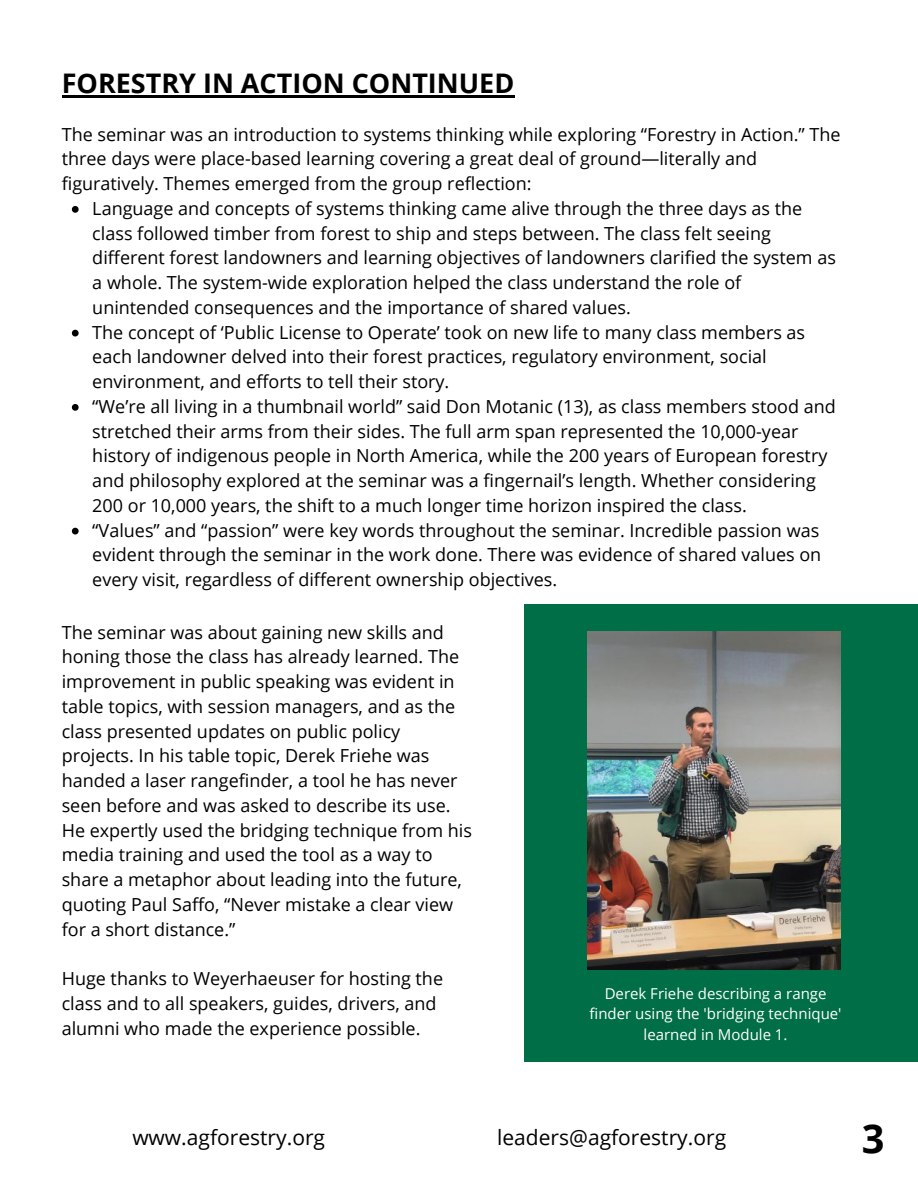
<style>
.page{position:relative;width:918px;height:1188px;background:#fff}
.page>*{position:absolute;margin:0;border:0;box-sizing:border-box;transform-origin:0 0}
.t1{font:700 39.75px "Open Sans";color:#000}
.t2{font:700 27px "Open Sans";color:#000}
.t3{font:21px "Open Sans";color:#000}
.t4{font:18px/24.8px "Open Sans";color:#000}
.t5{font:15px/20.2px "Open Sans";color:#fff;text-align:center}
</style>
<div class="page">
<div style="left:524px;top:604px;width:394px;height:457px;background:#006e47"></div>
<svg style="left:72px;top:206px;width:7px;height:7px"></svg>
<svg style="left:72px;top:330px;width:7px;height:6px"></svg>
<svg style="left:72px;top:404px;width:7px;height:7px"></svg>
<svg style="left:72px;top:528px;width:7px;height:6px"></svg>
<hr style="left:62px;top:95px;width:452px;height:2px;background:#000">
<img style="left:587px;top:632px;width:253px;height:337px">
<h2 class="t2" style="left:62px;top:64px;width:454px">FORESTRY IN ACTION CONTINUED</h2>
<p class="t4" style="left:62px;top:121px;width:780px">The seminar was an introduction to systems thinking while exploring “Forestry in Action.” The three days were place-based learning covering a great deal of ground—literally and figuratively. Themes emerged from the group reflection:</p>
<p class="t4" style="left:92px;top:196px;width:745px">Language and concepts of systems thinking came alive through the three days as the class followed timber from forest to ship and steps between. The class felt seeing different forest landowners and learning objectives of landowners clarified the system as a whole. The system-wide exploration helped the class understand the role of unintended consequences and the importance of shared values.<br>The concept of ‘Public License to Operate’ took on new life to many class members as each landowner delved into their forest practices, regulatory environment, social environment, and efforts to tell their story.<br>“We’re all living in a thumbnail world” said Don Motanic (13), as class members stood and stretched their arms from their sides. The full arm span represented the 10,000-year history of indigenous people in North America, while the 200 years of European forestry and philosophy explored at the seminar was a fingernail’s length. Whether considering 200 or 10,000 years, the shift to a much longer time horizon inspired the class.<br>“Values” and “passion” were key words throughout the seminar. Incredible passion was evident through the seminar in the work done. There was evidence of shared values on every visit, regardless of different ownership objectives.</p>
<p class="t4" style="left:62px;top:619px;width:412px">The seminar was about gaining new skills and honing those the class has already learned. The improvement in public speaking was evident in table topics, with session managers, and as the class presented updates on public policy projects. In his table topic, Derek Friehe was handed a laser rangefinder, a tool he has never seen before and was asked to describe its use.<br>He expertly used the bridging technique from his media training and used the tool as a way to share a metaphor about leading into the future, quoting Paul Saffo, “Never mistake a clear view for a short distance.”</p>
<p class="t4" style="left:62px;top:966px;width:383px">Huge thanks to Weyerhaeuser for hosting the class and to all speakers, guides, drivers, and alumni who made the experience possible.</p>
<p class="t5" style="left:590px;top:983px;width:254px">Derek Friehe describing a range finder using the 'bridging technique' learned in Module 1.</p>
<p class="t3" style="left:132px;top:1123px;width:194px">www.agforestry.org</p>
<p class="t3" style="left:497px;top:1123px;width:231px">leaders@agforestry.org</p>
<h1 class="t1" style="left:862px;top:1110px;width:24px">3</h1>
</div>
